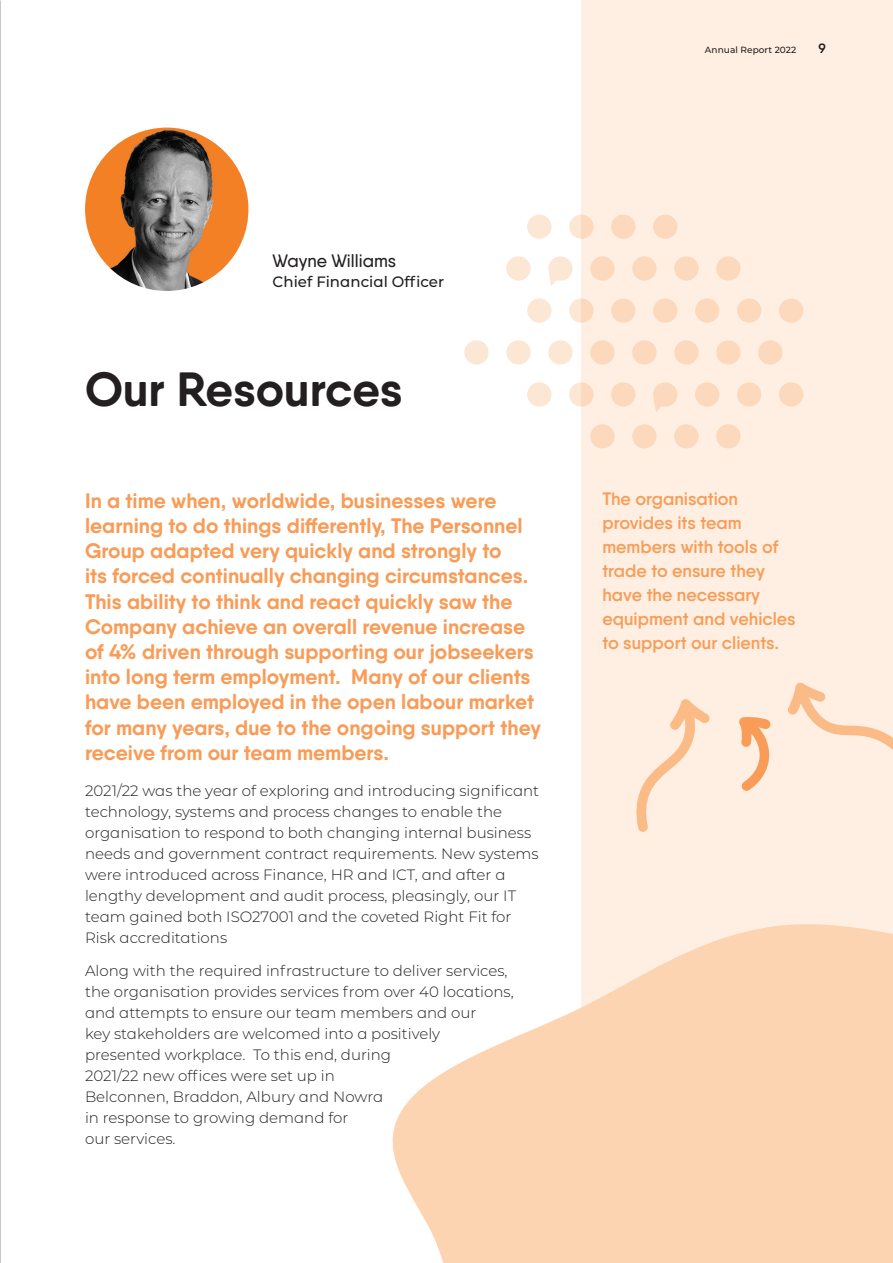
<style>
.page{position:relative;width:893px;height:1263px;background:#fff}
.page>*{position:absolute;margin:0;border:0;box-sizing:border-box;transform-origin:0 0}
.t1{font:700 48px "Qanelas Soft";color:#231f20}
.t2{font:700 21px/25.2px "Qanelas Soft";color:#f89c57}
.t3{font:600 18px/24px "Qanelas Soft";color:#f89c57}
.t4{font:500 18px "Qanelas Soft";color:#231f20}
.t5{font:300 15px/21px "Montserrat";color:#231f20}
.t6{font:500 15px "Montserrat";color:#231f20}
.t7{font:600 13.5px "Qanelas Soft";color:#231f20}
.t8{font:500 9px "Montserrat";letter-spacing:.005em;color:#231f20}
</style>
<div class="page">
<div style="left:581px;top:0;width:312px;height:1263px;background:#feefe2"></div>
<img style="left:85px;top:128px;width:163px;height:163px;border-radius:82px">
<svg style="left:464px;top:215px;width:339px;height:233px"></svg>
<svg style="left:788px;top:682px;width:105px;height:68px"></svg>
<svg style="left:636px;top:699px;width:74px;height:133px"></svg>
<svg style="left:739px;top:717px;width:32px;height:74px"></svg>
<svg style="left:392px;top:924px;width:501px;height:339px;fill:#fdd4b2"></svg>
<p class="t8" style="left:705px;top:43px;width:93px">Annual Report 2022</p>
<p class="t7" style="left:818px;top:40px;width:9px">9</p>
<p class="t4" style="left:273px;top:250px;width:125px">Wayne Williams</p>
<p class="t6" style="left:273px;top:271px;width:173px">Chief Financial Officer</p>
<h1 class="t1" style="left:85px;top:359px;width:319px">Our Resources</h1>
<p class="t2" style="left:85px;top:488px;width:458px">In a time when, worldwide, businesses were learning to do things differently, The Personnel Group adapted very quickly and strongly to<br>its forced continually changing circumstances.<br>This ability to think and react quickly saw the Company achieve an overall revenue increase of 4% driven through supporting our jobseekers into long term employment. Many of our clients have been employed in the open labour market for many years, due to the ongoing support they receive from our team members.</p>
<p class="t5" style="left:85px;top:779px;width:456px">2021/22 was the year of exploring and introducing significant technology, systems and process changes to enable the organisation to respond to both changing internal business needs and government contract requirements. New systems were introduced across Finance, HR and ICT, and after a lengthy development and audit process, pleasingly, our IT team gained both ISO27001 and the coveted Right Fit for Risk accreditations</p>
<p class="t5" style="left:85px;top:960px;width:430px">Along with the required infrastructure to deliver services, the organisation provides services from over 40 locations, and attempts to ensure our team members and our<br>key stakeholders are welcomed into a positively presented workplace. To this end, during<br>2021/22 new offices were set up in<br>Belconnen, Braddon, Albury and Nowra<br>in response to growing demand for<br>our services.</p>
<p class="t3" style="left:602px;top:487px;width:195px">The organisation provides its team members with tools of trade to ensure they have the necessary equipment and vehicles to support our clients.</p>
</div>
